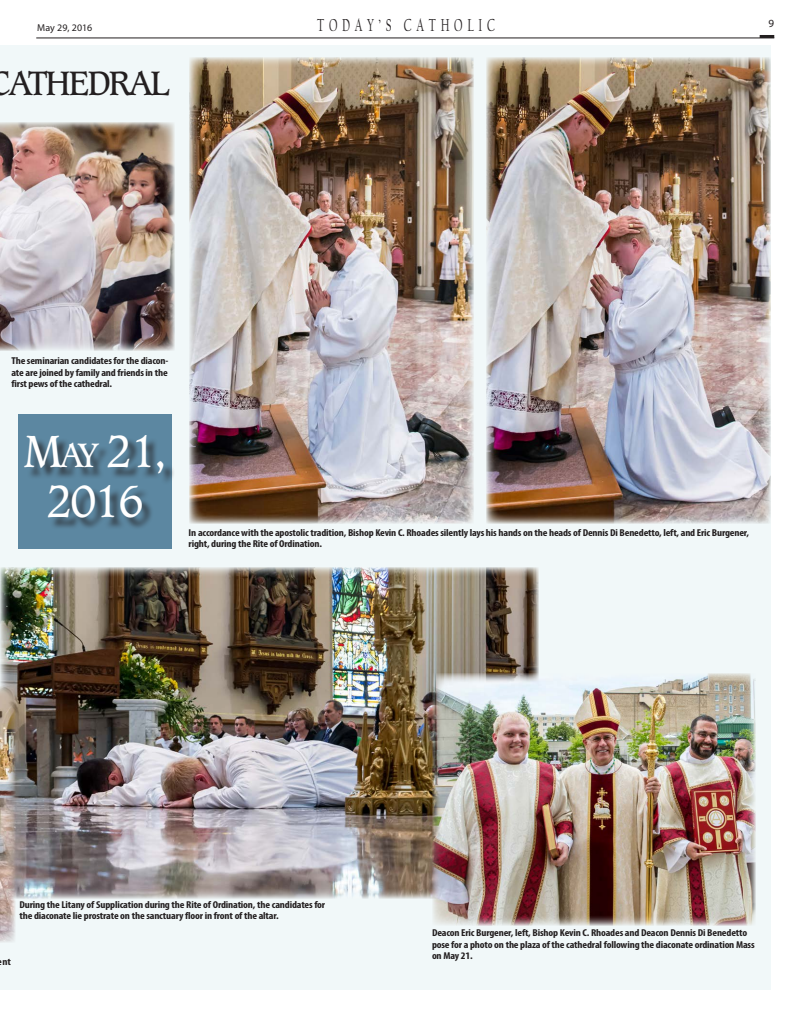
<style>
.page{position:relative;width:810px;height:1026px;background:#fff}
.page>*{position:absolute;margin:0;border:0;box-sizing:border-box;transform-origin:0 0}
.t1{font:48px/50px "Caxton BT";letter-spacing:-.06em;color:#fff;text-align:center}
.t2{font:36px "Caxton BT";letter-spacing:-.065em;color:#231f20}
.t3{font:18px "FB Californian";letter-spacing:.4em;color:#231f20;scale:.65 1}
.t4{font:11px "Myriad";color:#231f20}
.NEWcutlinesmall{font:700 condensed 10px/11.5px "Myriad Pro";letter-spacing:-.015em;color:#231f20;scale:1.12 1}
.t5{font:10px "Myriad";color:#231f20}
.s1{font-size:36px}
</style>
<div class="page">
<hr style="left:36px;top:38px;width:738px;height:1px;background:#231f20">
<hr style="left:760px;top:35px;width:14px;height:3px;background:#231f20">
<div style="left:0;top:45px;width:770px;height:944px;background:#f1f8f9"></div>
<img style="left:0;top:122px;width:174px;height:229px">
<img style="left:0;top:567px;width:539px;height:331px">
<img style="left:189px;top:57px;width:285px;height:467px">
<img style="left:486px;top:57px;width:285px;height:467px">
<img style="left:432px;top:674px;width:324px;height:252px">
<img style="left:0;top:687px;width:15px;height:255px">
<div style="left:18px;top:414px;width:153px;height:135px;background:#5c87a1"></div>
<div style="left:27px;top:437px;width:149px;height:93px;background:#231f20;opacity:.75"></div>
<p class="t5" style="left:37px;top:23px;width:57px">May 29, 2016</p>
<h3 class="t3" style="left:317px;top:16px;width:275px">TODAY’S CATHOLIC</h3>
<p class="t4" style="left:769px;top:18px;width:7px">9</p>
<h2 class="t2" style="left:-8px;top:61px;width:180px">CATHEDRAL</h2>
<p class="NEWcutlinesmall" style="left:12px;top:355px;width:142px;text-align:justify">The seminarian candidates for the diacon&shy;ate are joined by family and friends in the first pews of the cathedral.</p>
<p class="t1" style="left:24px;top:425px;width:145px">M<span class="s1">AY</span> 21,<br>2016</p>
<p class="NEWcutlinesmall" style="left:189px;top:526px;width:502px">In accordance with the apostolic tradition, Bishop Kevin C. Rhoades silently lays his hands on the heads of Dennis Di Benedetto, left, and Eric Burgener, right, during the Rite of Ordination.</p>
<p class="NEWcutlinesmall" style="left:19px;top:899px;width:275px">During the Litany of Supplication during the Rite of Ordination, the candidates for the diaconate lie prostrate on the sanctuary floor in front of the altar.</p>
<p class="NEWcutlinesmall" style="left:-2px;top:955px;width:13px">ent</p>
<p class="NEWcutlinesmall" style="left:432px;top:927px;width:290px">Deacon Eric Burgener, left, Bishop Kevin C. Rhoades and Deacon Dennis Di Benedetto pose for a photo on the plaza of the cathedral following the diaconate ordination Mass on May 21.</p>
</div>
